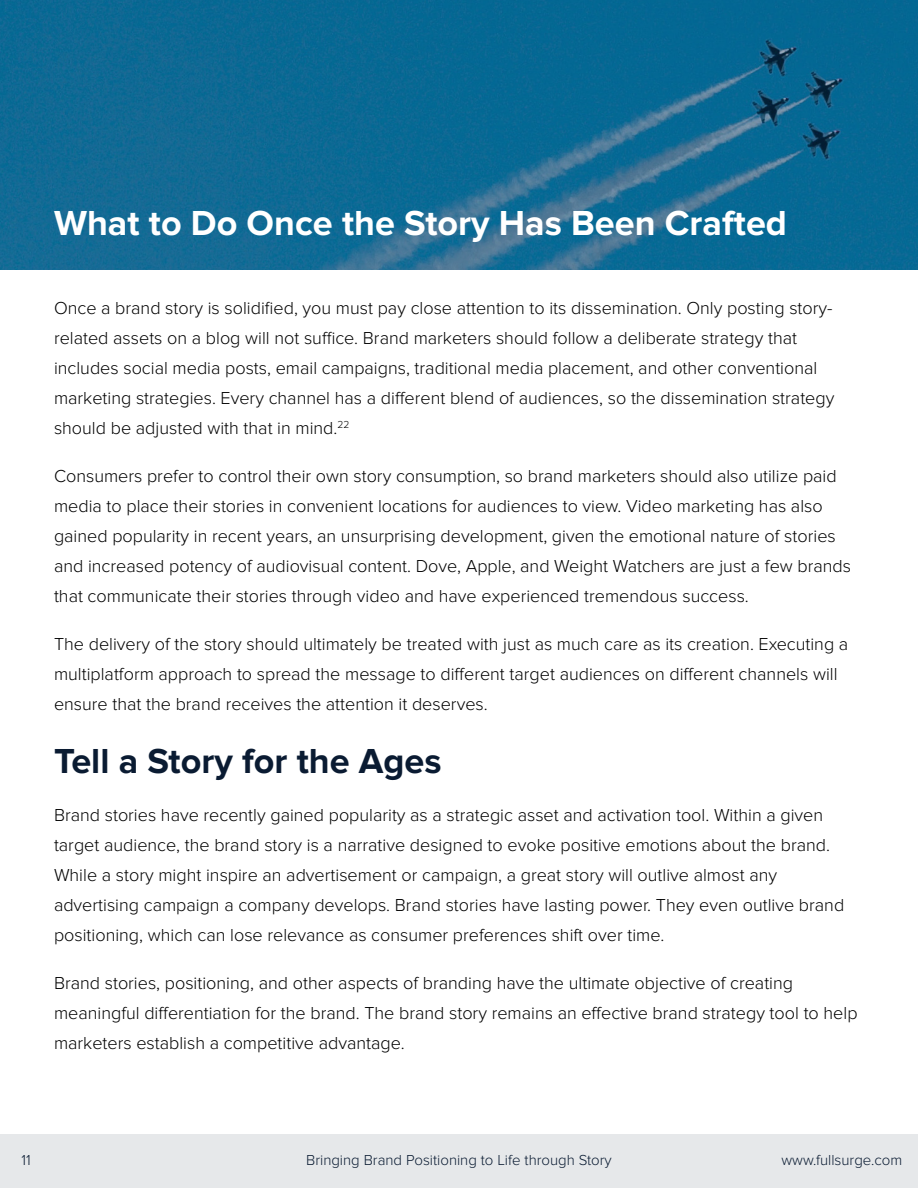
<style>
.page{position:relative;width:918px;height:1188px;background:#fff}
.page>*{position:absolute;margin:0;border:0;box-sizing:border-box;transform-origin:0 0}
.t1{font:700 36px "Proxima Nova";color:#fff}
.t2{font:700 36px "Proxima Nova";color:#0a1b32}
.t3{font:300 18px/30px "Proxima Nova";color:#000}
.t4{font:300 15px "Proxima Nova";color:#0a1b32}
</style>
<div class="page">
<div style="left:0;top:1134px;width:918px;height:54px;background:#e6e8ea"></div>
<svg style="left:0;top:0;width:918px;height:270px;background:#0f6993"></svg>
<p class="t1" style="left:54px;top:203px;width:735px">What to Do Once the Story Has Been Crafted</p>
<p class="t3" style="left:54px;top:293px;width:782px">Once a brand story is solidified, you must pay close attention to its dissemination. Only posting story&shy;related assets on a blog will not suffice. Brand marketers should follow a deliberate strategy that includes social media posts, email campaigns, traditional media placement, and other conventional marketing strategies. Every channel has a different blend of audiences, so the dissemination strategy should be adjusted with that in mind.<sup>22</sup></p>
<p class="t3" style="left:54px;top:461px;width:799px">Consumers prefer to control their own story consumption, so brand marketers should also utilize paid media to place their stories in convenient locations for audiences to view. Video marketing has also gained popularity in recent years, an unsurprising development, given the emotional nature of stories and increased potency of audiovisual content. Dove, Apple, and Weight Watchers are just a few brands that communicate their stories through video and have experienced tremendous success.</p>
<p class="t3" style="left:54px;top:629px;width:796px">The delivery of the story should ultimately be treated with just as much care as its creation. Executing a multiplatform approach to spread the message to different target audiences on different channels will ensure that the brand receives the attention it deserves.</p>
<p class="t2" style="left:54px;top:740px;width:389px">Tell a Story for the Ages</p>
<p class="t3" style="left:54px;top:800px;width:792px">Brand stories have recently gained popularity as a strategic asset and activation tool. Within a given target audience, the brand story is a narrative designed to evoke positive emotions about the brand.<br>While a story might inspire an advertisement or campaign, a great story will outlive almost any advertising campaign a company develops. Brand stories have lasting power. They even outlive brand positioning, which can lose relevance as consumer preferences shift over time.</p>
<p class="t3" style="left:54px;top:968px;width:805px">Brand stories, positioning, and other aspects of branding have the ultimate objective of creating meaningful differentiation for the brand. The brand story remains an effective brand strategy tool to help marketers establish a competitive advantage.</p>
<p class="t4" style="left:22px;top:1151px;width:11px">11</p>
<p class="t4" style="left:306px;top:1151px;width:307px">Bringing Brand Positioning to Life through Story</p>
<p class="t4" style="left:782px;top:1151px;width:122px">www.fullsurge.com</p>
</div>
